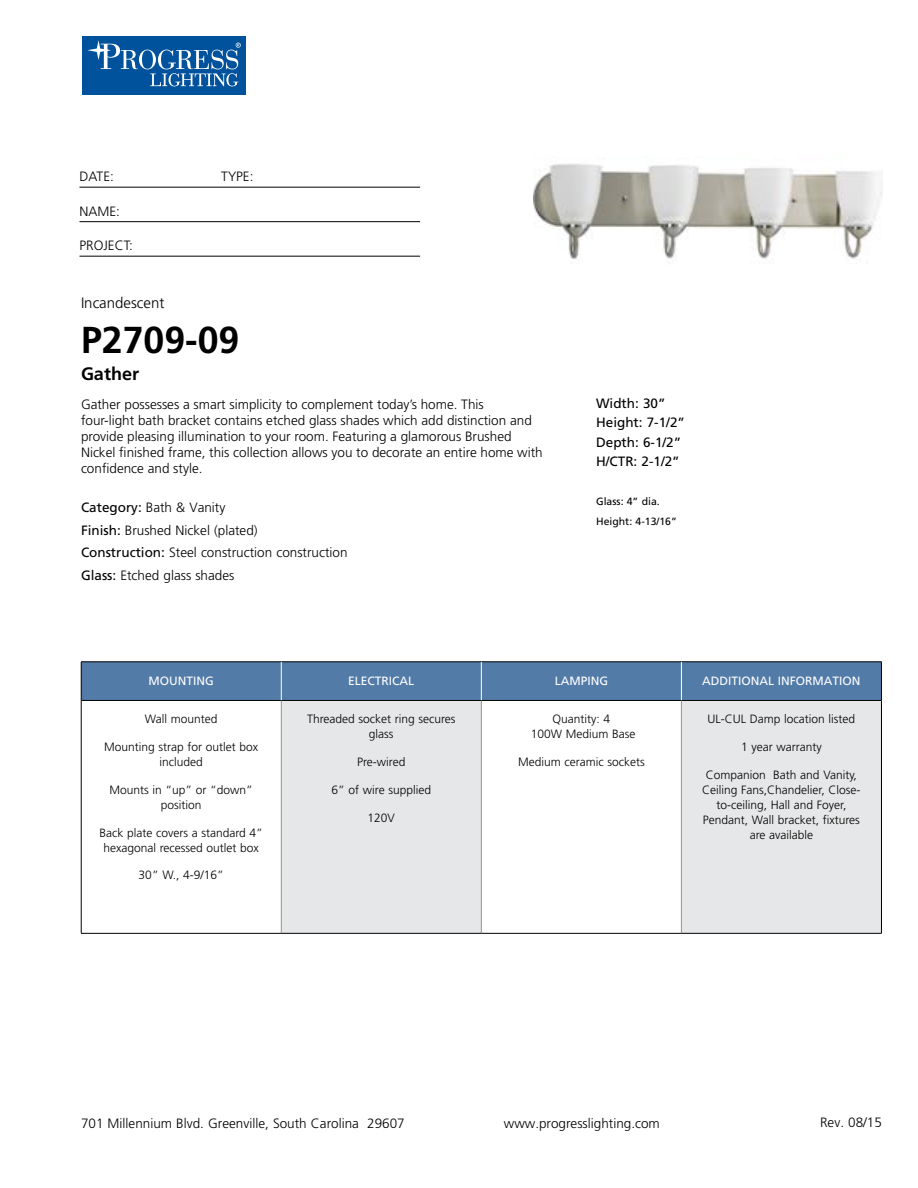
<style>
.page{position:relative;width:918px;height:1188px;background:#fff}
.page>*{position:absolute;margin:0;border:0;box-sizing:border-box;transform-origin:0 0}
.t1{font:700 37.5px "Frutiger";color:#000}
.t2{font:700 18px "Frutiger";color:#000}
.t3{font:300 15px "Frutiger";color:#000}
.t4{font:300 13.5px/16.2px "Frutiger";color:#000}
.t5{font:13.5px/19.5px "Frutiger";color:#000}
.t6{font:300 12px/15px "Frutiger";color:#000;text-align:center}
.t7{font:12px "Frutiger";color:#fff}
.t8{font:10.5px/19.5px "Frutiger";color:#000}
.s1{font-weight:400}
</style>
<div class="page">
<div style="left:82px;top:36px;width:164px;height:59px;background:#00529c"></div>
<svg style="left:139px;top:50px;width:17px;height:19px"></svg>
<div style="left:142px;top:50px;width:11px;height:19px;background:#00529c;border-radius:50%"></div>
<svg style="left:87px;top:40px;width:51px;height:29px"></svg>
<svg style="left:150px;top:43px;width:91px;height:43px"></svg>
<hr style="left:80px;top:187px;width:340px;height:1px;background:#000">
<hr style="left:80px;top:221px;width:340px;height:1px;background:#000">
<hr style="left:80px;top:256px;width:340px;height:1px;background:#000">
<div style="left:82px;top:663px;width:799px;height:37px;background:#527ba8"></div>
<div style="left:281px;top:700px;width:200px;height:233px;background:#e6e7e8"></div>
<div style="left:681px;top:700px;width:200px;height:233px;background:#e6e7e8"></div>
<hr style="left:281px;top:701px;width:1px;height:232px;background:#939598">
<hr style="left:481px;top:701px;width:1px;height:232px;background:#939598">
<hr style="left:681px;top:701px;width:1px;height:232px;background:#939598">
<hr style="left:81px;top:700px;width:200px;height:1px;background:#000">
<hr style="left:281px;top:700px;width:200px;height:1px;background:#000">
<hr style="left:481px;top:700px;width:200px;height:1px;background:#000">
<hr style="left:681px;top:700px;width:200px;height:1px;background:#000">
<hr style="left:81px;top:933px;width:200px;height:1px;background:#000">
<hr style="left:281px;top:933px;width:200px;height:1px;background:#000">
<hr style="left:481px;top:933px;width:200px;height:1px;background:#000">
<hr style="left:681px;top:933px;width:201px;height:1px;background:#000">
<hr style="left:81px;top:662px;width:200px;height:1px;background:#000">
<hr style="left:81px;top:662px;width:1px;height:38px;background:#000">
<hr style="left:281px;top:662px;width:200px;height:1px;background:#000">
<hr style="left:481px;top:662px;width:200px;height:1px;background:#000">
<hr style="left:681px;top:662px;width:201px;height:1px;background:#000">
<hr style="left:881px;top:662px;width:1px;height:38px;background:#000">
<hr style="left:81px;top:700px;width:1px;height:233px;background:#000">
<hr style="left:881px;top:700px;width:1px;height:233px;background:#000">
<hr style="left:281px;top:662px;width:1px;height:38px;background:#fff">
<hr style="left:681px;top:662px;width:1px;height:38px;background:#fff">
<hr style="left:481px;top:662px;width:1px;height:38px;background:#fff">
<img style="left:533px;top:163px;width:349px;height:97px">
<p class="t4" style="left:80px;top:169px;width:36px">DATE:</p>
<p class="t4" style="left:221px;top:169px;width:34px">TYPE:</p>
<p class="t4" style="left:80px;top:203px;width:42px">NAME:</p>
<p class="t4" style="left:80px;top:238px;width:55px">PROJECT:</p>
<p class="t3" style="left:81px;top:295px;width:85px">Incandescent</p>
<h1 class="t1" style="left:81px;top:318px;width:160px">P2709-09</h1>
<h2 class="t2" style="left:81px;top:364px;width:60px">Gather</h2>
<p class="t4" style="left:81px;top:396px;width:463px">Gather possesses a smart simplicity to complement today’s home. This<br>four-light bath bracket contains etched glass shades which add distinction and provide pleasing illumination to your room. Featuring a glamorous Brushed Nickel finished frame, this collection allows you to decorate an entire home with confidence and style.</p>
<p class="t4" style="left:81px;top:496px;width:268px;line-height:22.5px"><span class="s1">Category:</span> Bath &amp; Vanity<br><span class="s1">Finish:</span> Brushed Nickel (plated)<br><span class="s1">Construction:</span> Steel construction construction <span class="s1">Glass:</span> Etched glass shades</p>
<p class="t5" style="left:596px;top:393px;width:90px">Width: 30”<br>Height: 7-1/2”<br>Depth: 6-1/2”<br>H/CTR: 2-1/2”</p>
<p class="t8" style="left:596px;top:492px;width:82px">Glass: 4” dia.<br>Height: 4-13/16”</p>
<p class="t7" style="left:149px;top:673px;width:67px">MOUNTING</p>
<p class="t7" style="left:348px;top:673px;width:68px">ELECTRICAL</p>
<p class="t7" style="left:555px;top:673px;width:55px">LAMPING</p>
<p class="t7" style="left:702px;top:673px;width:160px">ADDITIONAL INFORMATION</p>
<p class="t6" style="left:145px;top:712px;width:74px">Wall mounted</p>
<p class="t6" style="left:104px;top:739px;width:156px">Mounting strap for outlet box included</p>
<p class="t6" style="left:110px;top:782px;width:145px">Mounts in “up” or “down” position</p>
<p class="t6" style="left:100px;top:825px;width:165px">Back plate covers a standard 4” hexagonal recessed outlet box</p>
<p class="t6" style="left:139px;top:868px;width:87px">30” W., 4-9/16”</p>
<p class="t6" style="left:307px;top:712px;width:150px">Threaded socket ring secures glass</p>
<p class="t6" style="left:357px;top:754px;width:50px">Pre-wired</p>
<p class="t6" style="left:332px;top:782px;width:101px">6” of wire supplied</p>
<p class="t6" style="left:368px;top:810px;width:29px">120V</p>
<p class="t6" style="left:708px;top:712px;width:149px">UL-CUL Damp location listed</p>
<p class="t6" style="left:741px;top:740px;width:82px">1 year warranty</p>
<p class="t6" style="left:702px;top:767px;width:160px">Companion Bath and Vanity,<br>Ceiling Fans,Chandelier, Close&shy;to-ceiling, Hall and Foyer,<br>Pendant, Wall bracket, fixtures are available</p>
<p class="t6" style="left:531px;top:712px;width:106px">Quantity: 4<br>100W Medium Base</p>
<p class="t6" style="left:518px;top:754px;width:128px">Medium ceramic sockets</p>
<p class="t4" style="left:81px;top:1115px;width:325px">701 Millennium Blvd. Greenville, South Carolina 29607</p>
<p class="t4" style="left:504px;top:1115px;width:158px">www.progresslighting.com</p>
<p class="t4" style="left:820px;top:1114px;width:63px">Rev. 08/15</p>
</div>
